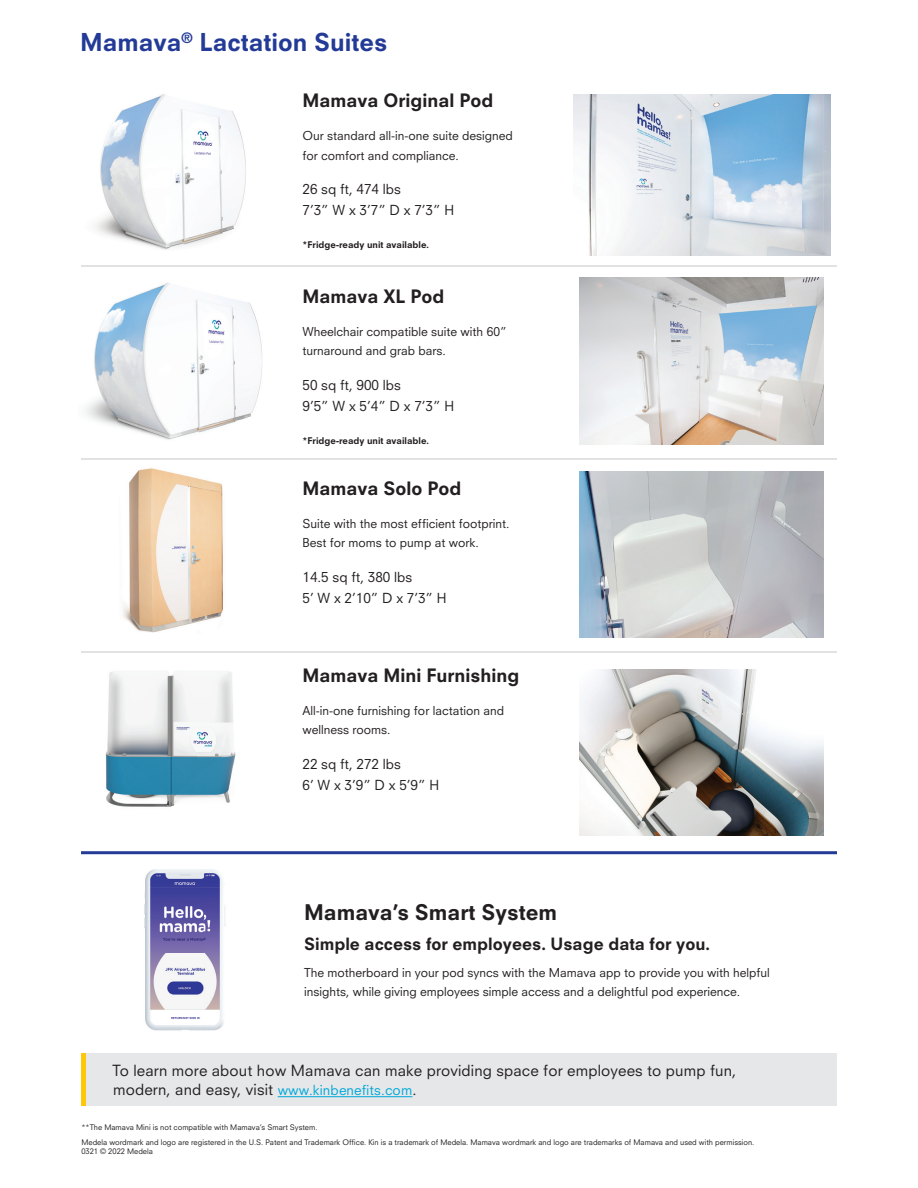
<style>
.page{position:relative;width:918px;height:1188px;background:#fff}
.page>*{position:absolute;margin:0;border:0;box-sizing:border-box;transform-origin:0 0}
.t1{font:800 24px "Neuzeit SLT Std";color:#233b96}
.t2{font:800 21px "Neuzeit SLT Std";color:#231f20}
.t3{font:800 18px "Neuzeit SLT Std";color:#231f20}
.t4{font:800 16.5px "Neuzeit SLT Std";color:#231f20}
.t5{font:15px/19.5px "Neuzeit SLT Std";letter-spacing:.01em;color:#231f20}
.t6{font:13.5px/21px "Neuzeit SLT Std";color:#231f20}
.t7{font:12px/19.5px "Neuzeit SLT Std";color:#231f20}
.t8{font:800 9px "Neuzeit SLT Std";color:#231f20}
.t9{font:7.5px/15.5px "Neuzeit SLT Std";color:#231f20}
.s1{font-size:13.5px;color:#00a9d8}
</style>
<div class="page">
<img style="left:96px;top:94px;width:150px;height:156px">
<img style="left:579px;top:471px;width:245px;height:167px">
<img style="left:105px;top:671px;width:131px;height:136px">
<img style="left:573px;top:95px;width:257px;height:161px">
<img style="left:579px;top:278px;width:245px;height:166px">
<img style="left:579px;top:669px;width:245px;height:167px">
<img style="left:86px;top:282px;width:176px;height:158px">
<hr style="left:81px;top:265px;width:756px;height:2px;background:#e1e2e4">
<img style="left:123px;top:468px;width:100px;height:165px">
<hr style="left:81px;top:458px;width:756px;height:2px;background:#e1e2e4">
<hr style="left:81px;top:651px;width:756px;height:2px;background:#e1e2e4">
<div style="left:81px;top:1053px;width:756px;height:53px;background:#e6e7e9"></div>
<div style="left:81px;top:1053px;width:5px;height:53px;background:#fec70c"></div>
<hr style="left:278px;top:1096px;width:134px;height:1px;background:#00a9d8">
<img style="left:144px;top:869px;width:82px;height:162px">
<hr style="left:81px;top:851px;width:756px;height:3px;background:#233b96">
<h1 class="t1" style="left:80px;top:28px;width:309px">Mamava<sup>®</sup> Lactation Suites</h1>
<h3 class="t3" style="left:303px;top:89px;width:192px">Mamava Original Pod</h3>
<p class="t7" style="left:303px;top:126px;width:212px">Our standard all-in-one suite designed for comfort and compliance.</p>
<p class="t6" style="left:303px;top:179px;width:153px">26 sq ft, 474 lbs<br>7’3” W x 3’7” D x 7’3” H</p>
<p class="t8" style="left:303px;top:239px;width:128px">*Fridge-ready unit available.</p>
<h3 class="t3" style="left:303px;top:285px;width:143px">Mamava XL Pod</h3>
<p class="t7" style="left:303px;top:321px;width:206px">Wheelchair compatible suite with 60” turnaround and grab bars.</p>
<p class="t6" style="left:303px;top:374px;width:153px">50 sq ft, 900 lbs<br>9’5” W x 5’4” D x 7’3” H</p>
<p class="t8" style="left:303px;top:435px;width:128px">*Fridge-ready unit available.</p>
<h3 class="t3" style="left:303px;top:477px;width:160px">Mamava Solo Pod</h3>
<p class="t7" style="left:303px;top:514px;width:208px">Suite with the most efficient footprint.<br>Best for moms to pump at work.</p>
<p class="t6" style="left:303px;top:566px;width:146px">14.5 sq ft, 380 lbs<br>5’ W x 2’10” D x 7’3” H</p>
<h3 class="t3" style="left:303px;top:664px;width:218px">Mamava Mini Furnishing</h3>
<p class="t7" style="left:303px;top:700px;width:203px">All-in-one furnishing for lactation and wellness rooms.</p>
<p class="t6" style="left:303px;top:753px;width:138px">22 sq ft, 272 lbs<br>6’ W x 3’9” D x 5’9” H</p>
<h2 class="t2" style="left:304px;top:900px;width:255px">Mamava’s Smart System</h2>
<h3 class="t4" style="left:304px;top:934px;width:407px">Simple access for employees. Usage data for you.</h3>
<p class="t7" style="left:304px;top:962px;width:467px">The motherboard in your pod syncs with the Mamava app to provide you with helpful insights, while giving employees simple access and a delightful pod experience.</p>
<p class="t5" style="left:112px;top:1060px;width:625px">To learn more about how Mamava can make providing space for employees to pump fun, modern, and easy, visit <span class="s1">www.kinbenefits.com</span>.</p>
<p class="t9" style="left:81px;top:1119px;width:674px">**The Mamava Mini is not compatible with Mamava’s Smart System.<br>Medela wordmark and logo are registered in the U.S. Patent and Trademark Office. Kin is a trademark of Medela. Mamava wordmark and logo are trademarks of Mamava and used with permission.</p>
<p class="t9" style="left:81px;top:1144px;width:73px">0321 © 2022 Medela</p>
</div>
